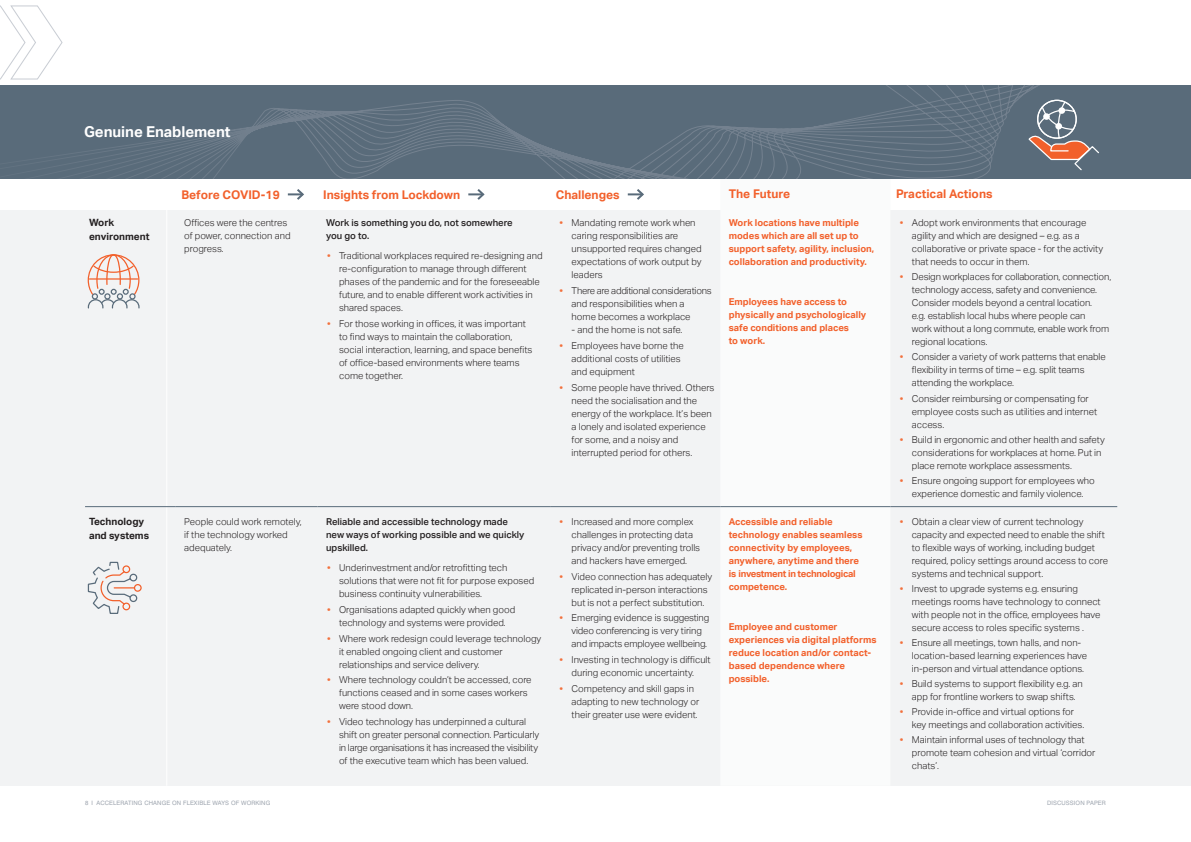
<style>
.page{position:relative;width:1191px;height:842px;background:#fff}
.page>*{position:absolute;margin:0;border:0;box-sizing:border-box;transform-origin:0 0}
.B_Head_orange{font:700 15px "Aktiv Grotesk";letter-spacing:-.005em;color:#fff}
.bodycopy{font:700 12px "Aktiv Grotesk";color:#f2602b}
.bodycopy-2{font:700 10px/13.5px "Aktiv Grotesk";color:#231f20}
.bodycopy-3{font:300 9.5px/13px "Aktiv Grotesk";color:#231f20}
.bodycopy-4{font:700 9.5px/13px "Aktiv Grotesk";color:#f2602b}
.bodycopy-5{font:500 9.5px/13px "Aktiv Grotesk";color:#231f20}
.doc_title{font:6px "Swiss 721 BT";letter-spacing:.02em;color:#9ea5af}
.s1{font-weight:500;color:#f2703c}
</style>
<div class="page">
<div style="left:0;top:210px;width:1191px;height:576px;background:#f2f3f4"></div>
<hr style="left:166px;top:210px;width:1px;height:576px;background:#fff">
<hr style="left:85px;top:506px;width:91px;height:1px;background:#596b7a">
<hr style="left:176px;top:506px;width:141px;height:1px;background:#596b7a">
<hr style="left:317px;top:506px;width:233px;height:1px;background:#596b7a">
<hr style="left:550px;top:506px;width:170px;height:1px;background:#596b7a">
<hr style="left:720px;top:506px;width:170px;height:1px;background:#596b7a">
<hr style="left:890px;top:506px;width:227px;height:1px;background:#596b7a">
<svg style="left:288px;top:189px;width:16px;height:11px"></svg>
<svg style="left:468px;top:189px;width:17px;height:11px"></svg>
<svg style="left:628px;top:189px;width:16px;height:11px"></svg>
<svg style="left:0;top:5px;width:63px;height:75px"></svg>
<svg style="left:87px;top:254px;width:53px;height:55px"></svg>
<div style="left:134px;top:584px;width:8px;height:8px;border:1px solid #f2602b;border-radius:50%"></div>
<svg style="left:87px;top:561px;width:51px;height:53px"></svg>
<svg style="left:0;top:85px;width:1173px;height:94px;background:#5b6d7c"></svg>
<svg style="left:1027px;top:99px;width:73px;height:72px;background:#7f7b7f"></svg>
<p class="B_Head_orange" style="left:84px;top:123px;width:148px">Genuine Enablement</p>
<p class="bodycopy" style="left:181px;top:188px;width:100px">Before COVID-19</p>
<p class="bodycopy" style="left:323px;top:188px;width:138px">Insights from Lockdown</p>
<p class="bodycopy" style="left:556px;top:188px;width:65px">Challenges</p>
<p class="bodycopy" style="left:729px;top:187px;width:63px">The Future</p>
<p class="bodycopy" style="left:896px;top:187px;width:98px">Practical Actions</p>
<p class="bodycopy-2" style="left:89px;top:216px;width:62px">Work environment</p>
<p class="bodycopy-3" style="left:184px;top:216px;width:108px">Offices were the centres of power, connection and progress.</p>
<p class="bodycopy-5" style="left:326px;top:216px;width:188px">Work is something you do, not somewhere you go to.</p>
<p class="bodycopy-3" style="left:339px;top:249px;width:205px;text-indent:-12px"><span class="s1">•</span> Traditional workplaces required re-designing and re-configuration to manage through different phases of the pandemic and for the foreseeable future, and to enable different work activities in shared spaces.</p>
<p class="bodycopy-3" style="left:339px;top:317px;width:195px;text-indent:-12px"><span class="s1">•</span> For those working in offices, it was important to find ways to maintain the collaboration, social interaction, learning, and space benefits of office-based environments where teams come together.</p>
<p class="bodycopy-3" style="left:571px;top:216px;width:131px;text-indent:-12px"><span class="s1">•</span> Mandating remote work when caring responsibilities are unsupported requires changed expectations of work output by leaders</p>
<p class="bodycopy-3" style="left:571px;top:284px;width:142px;text-indent:-12px"><span class="s1">•</span> There are additional considerations and responsibilities when a<br>home becomes a workplace</p>
<p class="bodycopy-3" style="left:571px;top:323px;width:112px">- and the home is not safe.</p>
<p class="bodycopy-3" style="left:571px;top:339px;width:114px;text-indent:-12px"><span class="s1">•</span> Employees have borne the additional costs of utilities and equipment</p>
<p class="bodycopy-3" style="left:571px;top:381px;width:144px;text-indent:-12px"><span class="s1">•</span> Some people have thrived. Others need the socialisation and the energy of the workplace. It’s been a lonely and isolated experience for some, and a noisy and interrupted period for others.</p>
<p class="bodycopy-4" style="left:729px;top:216px;width:147px">Work locations have multiple modes which are all set up to support safety, agility, inclusion, collaboration and productivity.</p>
<p class="bodycopy-4" style="left:729px;top:296px;width:139px">Employees have access to physically and psychologically safe conditions and places<br>to work.</p>
<p class="bodycopy-2" style="left:89px;top:515px;width:61px">Technology and systems</p>
<p class="bodycopy-3" style="left:184px;top:515px;width:119px">People could work remotely, if the technology worked adequately.</p>
<p class="bodycopy-5" style="left:326px;top:515px;width:200px">Reliable and accessible technology made new ways of working possible and we quickly upskilled.</p>
<p class="bodycopy-3" style="left:339px;top:561px;width:197px;text-indent:-12px"><span class="s1">•</span> Underinvestment and/or retrofitting tech solutions that were not fit for purpose exposed business continuity vulnerabilities.</p>
<p class="bodycopy-3" style="left:327px;top:603px;width:190px;text-align:center"><span class="s1">•</span> Organisations adapted quickly when good technology and systems were provided.</p>
<p class="bodycopy-3" style="left:339px;top:632px;width:204px;text-indent:-12px"><span class="s1">•</span> Where work redesign could leverage technology it enabled ongoing client and customer relationships and service delivery.</p>
<p class="bodycopy-3" style="left:339px;top:674px;width:194px;text-indent:-12px"><span class="s1">•</span> Where technology couldn’t be accessed, core functions ceased and in some cases workers were stood down.</p>
<p class="bodycopy-3" style="left:339px;top:715px;width:202px;text-indent:-12px"><span class="s1">•</span> Video technology has underpinned a cultural shift on greater personal connection. Particularly in large organisations it has increased the visibility of the executive team which has been valued.</p>
<p class="bodycopy-3" style="left:571px;top:515px;width:130px;text-indent:-12px"><span class="s1">•</span> Increased and more complex challenges in protecting data privacy and/or preventing trolls and hackers have emerged.</p>
<p class="bodycopy-3" style="left:571px;top:570px;width:142px;text-indent:-12px"><span class="s1">•</span> Video connection has adequately replicated in-person interactions but is not a perfect substitution.</p>
<p class="bodycopy-3" style="left:571px;top:612px;width:139px;text-indent:-12px"><span class="s1">•</span> Emerging evidence is suggesting video conferencing is very tiring and impacts employee wellbeing.</p>
<p class="bodycopy-3" style="left:559px;top:653px;width:152px;text-align:center"><span class="s1">•</span> Investing in technology is difficult during economic uncertainty.</p>
<p class="bodycopy-3" style="left:571px;top:682px;width:129px;text-indent:-12px"><span class="s1">•</span> Competency and skill gaps in adapting to new technology or their greater use were evident.</p>
<p class="bodycopy-4" style="left:729px;top:515px;width:135px">Accessible and reliable technology enables seamless connectivity by employees, anywhere, anytime and there is investment in technological competence.</p>
<p class="bodycopy-4" style="left:729px;top:620px;width:149px">Employee and customer experiences via digital platforms reduce location and/or contact&shy;based dependence where possible.</p>
<p class="bodycopy-3" style="left:912px;top:216px;width:193px;text-indent:-12px"><span class="s1">•</span> Adopt work environments that encourage agility and which are designed – e.g. as a collaborative or private space - for the activity that needs to occur in them.</p>
<p class="bodycopy-3" style="left:912px;top:270px;width:201px;text-indent:-12px"><span class="s1">•</span> Design workplaces for collaboration, connection, technology access, safety and convenience.<br>Consider models beyond a central location.<br>e.g. establish local hubs where people can<br>work without a long commute, enable work from regional locations.</p>
<p class="bodycopy-3" style="left:912px;top:351px;width:195px;text-indent:-12px"><span class="s1">•</span> Consider a variety of work patterns that enable flexibility in terms of time – e.g. split teams attending the workplace.</p>
<p class="bodycopy-3" style="left:912px;top:392px;width:187px;text-indent:-12px"><span class="s1">•</span> Consider reimbursing or compensating for employee costs such as utilities and internet access.</p>
<p class="bodycopy-3" style="left:912px;top:433px;width:194px;text-indent:-12px"><span class="s1">•</span> Build in ergonomic and other health and safety considerations for workplaces at home. Put in place remote workplace assessments.</p>
<p class="bodycopy-3" style="left:900px;top:474px;width:196px;text-align:center"><span class="s1">•</span> Ensure ongoing support for employees who experience domestic and family violence.</p>
<p class="bodycopy-3" style="left:912px;top:515px;width:198px;text-indent:-12px"><span class="s1">•</span> Obtain a clear view of current technology capacity and expected need to enable the shift to flexible ways of working, including budget required, policy settings around access to core systems and technical support.</p>
<p class="bodycopy-3" style="left:912px;top:582px;width:190px;text-indent:-12px"><span class="s1">•</span> Invest to upgrade systems e.g. ensuring meetings rooms have technology to connect with people not in the office, employees have secure access to roles specific systems .</p>
<p class="bodycopy-3" style="left:912px;top:636px;width:177px;text-indent:-12px"><span class="s1">•</span> Ensure all meetings, town halls, and non&shy;location-based learning experiences have in-person and virtual attendance options.</p>
<p class="bodycopy-3" style="left:900px;top:677px;width:184px;text-align:center"><span class="s1">•</span> Build systems to support flexibility e.g. an app for frontline workers to swap shifts.</p>
<p class="bodycopy-3" style="left:912px;top:705px;width:174px;text-indent:-12px"><span class="s1">•</span> Provide in-office and virtual options for key meetings and collaboration activities.</p>
<p class="bodycopy-3" style="left:912px;top:734px;width:185px;text-indent:-12px"><span class="s1">•</span> Maintain informal uses of technology that promote team cohesion and virtual ‘corridor chats’.</p>
<p class="doc_title" style="left:85px;top:800px;width:187px">8 I ACCELERATING CHANGE ON FLEXIBLE WAYS OF WORKING</p>
<p class="doc_title" style="left:1047px;top:800px;width:60px">DISCUSSION PAPER</p>
</div>
